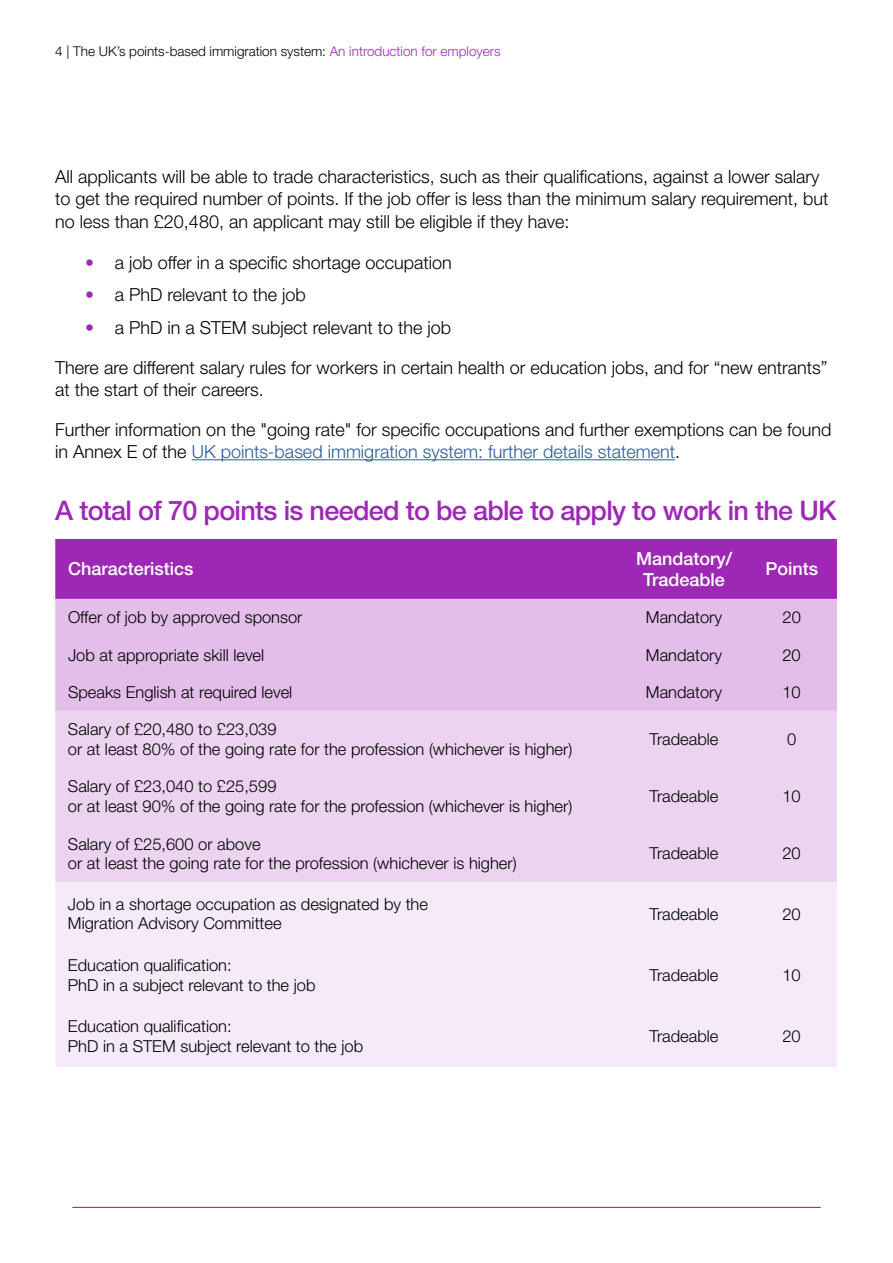
<style>
.page{position:relative;width:893px;height:1263px;background:#fff}
.page>*{position:absolute;margin:0;border:0;box-sizing:border-box;transform-origin:0 0}
.Heading_2{font:500 27px "Helvetica Neue LT Pro";letter-spacing:-.025em;color:#9e28b5}
.Body_Copy{font:300 18px/22.5px "Helvetica Neue LT Pro";color:#000}
.Table_Header_Text{font:500 18px/21.6px "Helvetica Neue LT Pro";color:#fff;text-align:center}
.Table_Text{font:300 16.5px/19.8px "Helvetica Neue LT Pro";color:#000}
.t1{font:300 13.5px "Helvetica Neue LT Pro";color:#000}
.s1{color:#9e28b5}
.s2{font-weight:400;color:#9e28b5}
.s3{color:#275b9b}
</style>
<div class="page">
<hr style="left:72px;top:1207px;width:749px;height:1px;background:#9e28b5">
<hr style="left:192px;top:459px;width:483px;height:1px;background:#275b9b">
<div style="left:55px;top:539px;width:782px;height:60px;background:#9e28b5"></div>
<div style="left:55px;top:599px;width:782px;height:112px;background:#e2bee9"></div>
<div style="left:55px;top:711px;width:782px;height:171px;background:#ecd4f0"></div>
<div style="left:55px;top:882px;width:782px;height:185px;background:#f5eaf8"></div>
<p class="t1" style="left:55px;top:43px;width:447px">4 | The UK’s points-based immigration system: <span class="s1">An introduction for employers</span></p>
<p class="Body_Copy" style="left:55px;top:165px;width:775px">All applicants will be able to trade characteristics, such as their qualifications, against a lower salary to get the required number of points. If the job offer is less than the minimum salary requirement, but no less than £20,480, an applicant may still be eligible if they have:</p>
<p class="Body_Copy" style="left:85px;top:251px;width:368px"><span class="s2">•</span> a job offer in a specific shortage occupation</p>
<p class="Body_Copy" style="left:85px;top:283px;width:222px"><span class="s2">•</span> a PhD relevant to the job</p>
<p class="Body_Copy" style="left:85px;top:316px;width:368px"><span class="s2">•</span> a PhD in a STEM subject relevant to the job</p>
<p class="Body_Copy" style="left:55px;top:355px;width:774px">There are different salary rules for workers in certain health or education jobs, and for “new entrants” at the start of their careers.</p>
<p class="Body_Copy" style="left:55px;top:417px;width:778px">Further information on the "going rate" for specific occupations and further exemptions can be found in Annex E of the <span class="s3">UK points-based immigration system: further details statement</span>.</p>
<h2 class="Heading_2" style="left:55px;top:494px;width:783px">A total of 70 points is needed to be able to apply to work in the UK</h2>
<p class="Table_Header_Text" style="left:68px;top:558px;width:127px">Characteristics</p>
<p class="Table_Header_Text" style="left:636px;top:547px;width:98px">Mandatory/<br>Tradeable</p>
<p class="Table_Header_Text" style="left:765px;top:558px;width:54px">Points</p>
<p class="Table_Text" style="left:68px;top:607px;width:236px">Offer of job by approved sponsor</p>
<p class="Table_Text" style="left:646px;top:607px;width:78px">Mandatory</p>
<p class="Table_Text" style="left:782px;top:607px;width:20px">20</p>
<p class="Table_Text" style="left:68px;top:645px;width:198px">Job at appropriate skill level</p>
<p class="Table_Text" style="left:646px;top:645px;width:78px">Mandatory</p>
<p class="Table_Text" style="left:782px;top:645px;width:20px">20</p>
<p class="Table_Text" style="left:68px;top:682px;width:226px">Speaks English at required level</p>
<p class="Table_Text" style="left:646px;top:682px;width:78px">Mandatory</p>
<p class="Table_Text" style="left:782px;top:682px;width:20px">10</p>
<p class="Table_Text" style="left:68px;top:719px;width:210px">Salary of £20,480 to £23,039</p>
<p class="Table_Text" style="left:68px;top:739px;width:506px">or at least 80% of the going rate for the profession (whichever is higher)</p>
<p class="Table_Text" style="left:649px;top:729px;width:71px">Tradeable</p>
<p class="Table_Text" style="left:787px;top:729px;width:11px">0</p>
<p class="Table_Text" style="left:68px;top:776px;width:210px">Salary of £23,040 to £25,599</p>
<p class="Table_Text" style="left:68px;top:796px;width:506px">or at least 90% of the going rate for the profession (whichever is higher)</p>
<p class="Table_Text" style="left:68px;top:833px;width:194px">Salary of £25,600 or above</p>
<p class="Table_Text" style="left:68px;top:853px;width:450px">or at least the going rate for the profession (whichever is higher)</p>
<p class="Table_Text" style="left:649px;top:786px;width:71px">Tradeable</p>
<p class="Table_Text" style="left:782px;top:786px;width:20px">10</p>
<p class="Table_Text" style="left:649px;top:843px;width:71px">Tradeable</p>
<p class="Table_Text" style="left:782px;top:843px;width:20px">20</p>
<p class="Table_Text" style="left:68px;top:893px;width:362px">Job in a shortage occupation as designated by the<br>Migration Advisory Committee</p>
<p class="Table_Text" style="left:649px;top:903px;width:71px">Tradeable</p>
<p class="Table_Text" style="left:782px;top:903px;width:20px">20</p>
<p class="Table_Text" style="left:68px;top:955px;width:249px">Education qualification:<br>PhD in a subject relevant to the job</p>
<p class="Table_Text" style="left:649px;top:965px;width:71px">Tradeable</p>
<p class="Table_Text" style="left:782px;top:965px;width:20px">10</p>
<p class="Table_Text" style="left:68px;top:1016px;width:297px">Education qualification:<br>PhD in a STEM subject relevant to the job</p>
<p class="Table_Text" style="left:649px;top:1026px;width:71px">Tradeable</p>
<p class="Table_Text" style="left:782px;top:1026px;width:20px">20</p>
</div>
